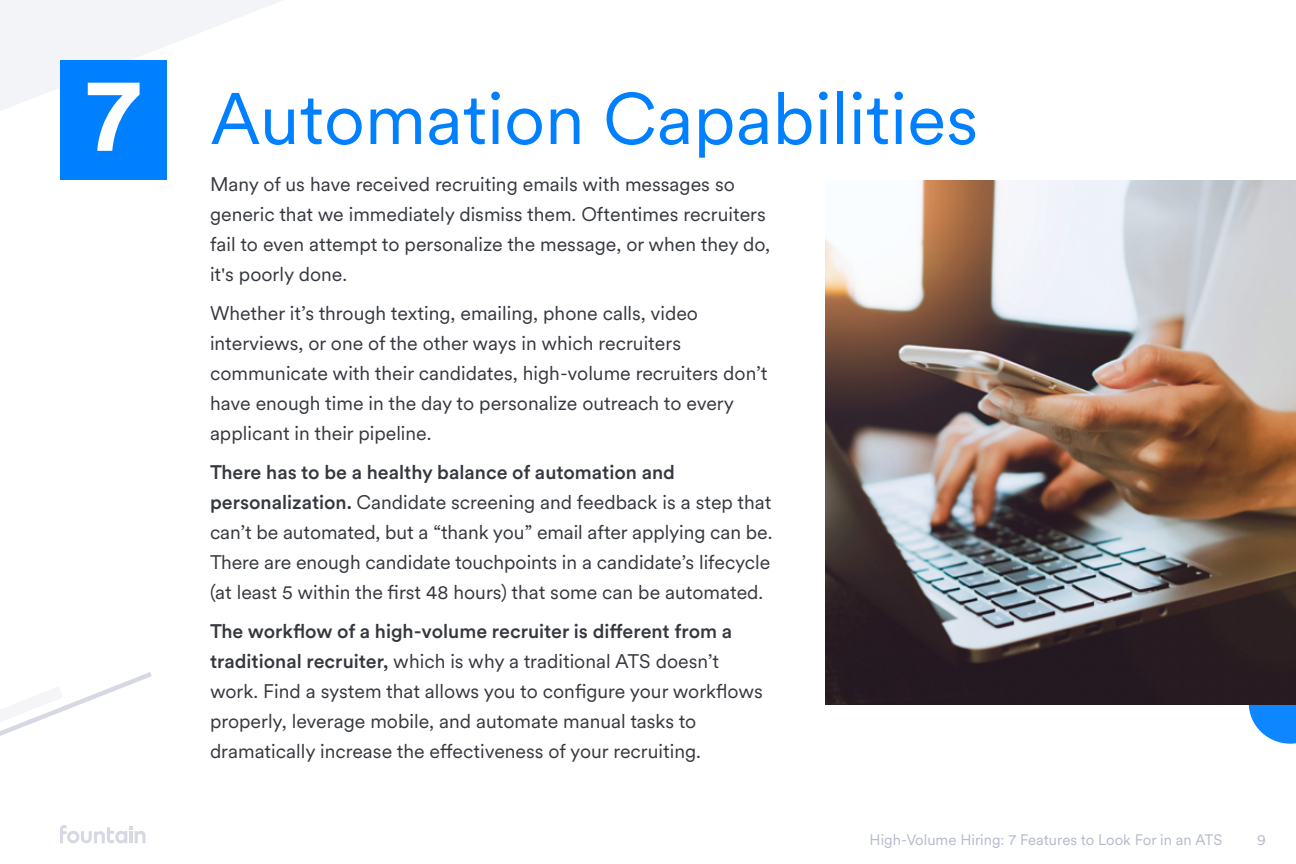
<style>
.page{position:relative;width:1296px;height:864px;background:#fff}
.page>*{position:absolute;margin:0;border:0;box-sizing:border-box;transform-origin:0 0}
.Section_Number{font:700 105px "Circular XX";color:#fff}
.t1{font:72px "Circular XX";color:#0080ff}
.Body_large{font:19.5px/30px "Circular XX";color:#363840}
.t2{font:15px "Circular XX";color:#b5bacc}
.s1{font-weight:500}
</style>
<div class="page">
<svg style="left:1249px;top:705px;width:47px;height:39px"></svg>
<svg style="left:60px;top:825px;width:86px;height:18px"></svg>
<svg style="left:0;top:0;width:282px;height:111px"></svg>
<div style="left:60px;top:60px;width:106px;height:119px;background:#0080ff"></div>
<img style="left:825px;top:180px;width:471px;height:525px">
<svg style="left:0;top:672px;width:152px;height:64px"></svg>
<p class="Section_Number" style="left:85px;top:42px;width:57px">7</p>
<h1 class="t1" style="left:210px;top:71px;width:770px">Automation Capabilities</h1>
<p class="Body_large" style="left:210px;top:169px;width:562px">Many of us have received recruiting emails with messages so generic that we immediately dismiss them. Oftentimes recruiters fail to even attempt to personalize the message, or when they do, it's poorly done.</p>
<p class="Body_large" style="left:210px;top:298px;width:559px">Whether it’s through texting, emailing, phone calls, video interviews, or one of the other ways in which recruiters communicate with their candidates, high-volume recruiters don’t have enough time in the day to personalize outreach to every applicant in their pipeline.</p>
<p class="Body_large" style="left:210px;top:457px;width:564px"><span class="s1">There has to be a healthy balance of automation and personalization.</span> Candidate screening and feedback is a step that can’t be automated, but a “thank you” email after applying can be.<br>There are enough candidate touchpoints in a candidate’s lifecycle (at least 5 within the first 48 hours) that some can be automated.</p>
<p class="Body_large" style="left:210px;top:616px;width:554px"><span class="s1">The workflow of a high-volume recruiter is different from a traditional recruiter,</span> which is why a traditional ATS doesn’t work. Find a system that allows you to configure your workflows properly, leverage mobile, and automate manual tasks to dramatically increase the effectiveness of your recruiting.</p>
<p class="t2" style="left:870px;top:830px;width:354px">High-Volume Hiring: 7 Features to Look For in an ATS</p>
<p class="t2" style="left:1257px;top:830px;width:10px">9</p>
</div>
